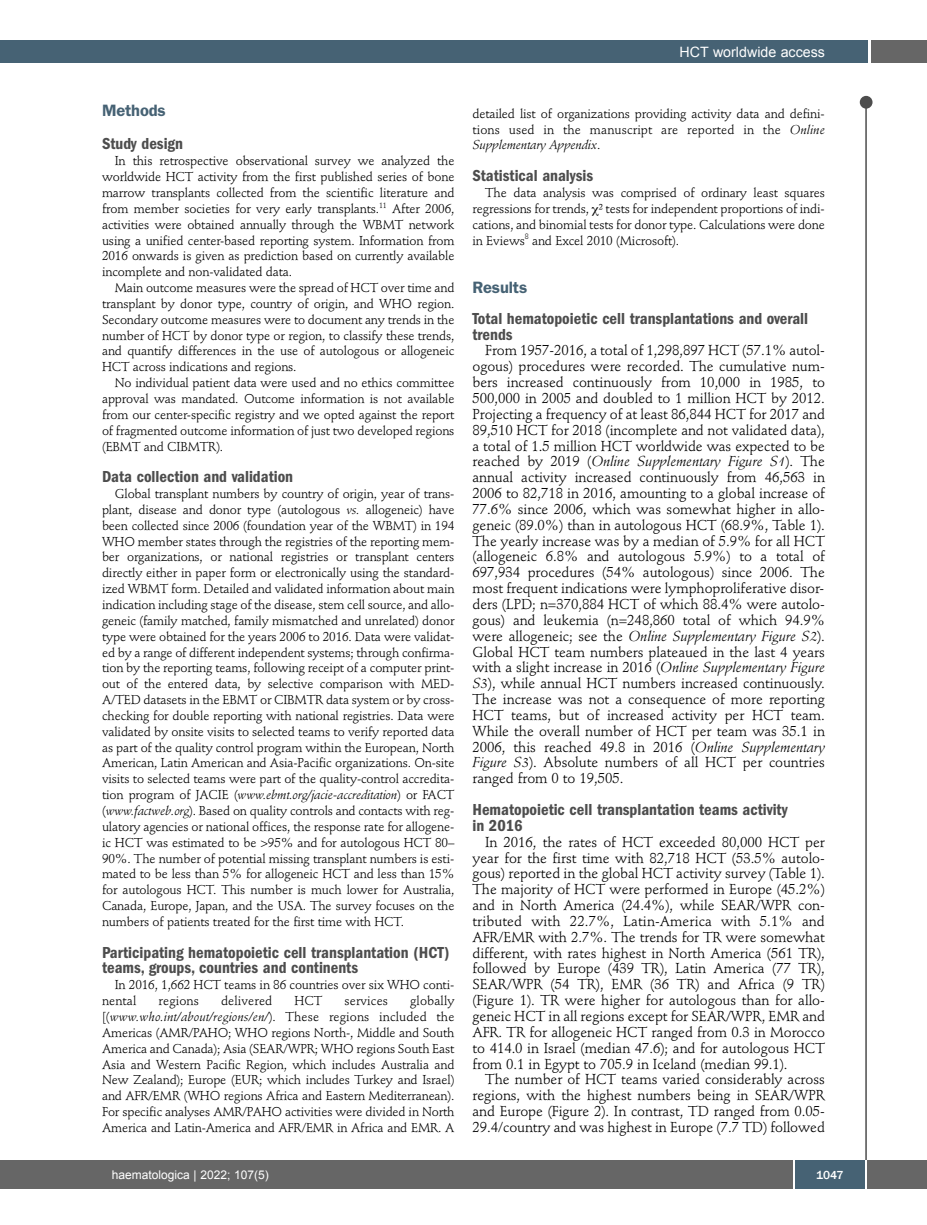
<style>
.page{position:relative;width:927px;height:1225px;background:#fff}
.page>*{position:absolute;margin:0;border:0;box-sizing:border-box;transform-origin:0 0}
.t1{font:600 condensed 16.5px/15.9px "Franklin Gothic";color:#4d4d4d}
.t2{font:600 16.5px "Franklin Gothic";letter-spacing:-.01em;color:#466274}
.t3{font:14.25px/15.9px "Stempel Schneidler";letter-spacing:-.005em;color:#000;text-align:justify}
.t4{font:14.25px "Arial";color:#fff}
.t5{font:12.75px/15.9px "Stempel Schneidler";letter-spacing:-.01em;color:#000;text-align:justify}
.t6{font:12.75px "Stempel Schneidler";letter-spacing:.01em;color:#000}
.t7{font:12px "Arial";color:#fff}
.t8{font:500 12px "Franklin Gothic";color:#fff}
.s1{font-style:italic}
</style>
<div class="page">
<div style="left:860px;top:96px;width:12px;height:13px;background:#4d4d4d;border-radius:50%"></div>
<hr style="left:865px;top:98px;width:2px;height:1062px;background:#4d4d4d">
<div style="left:871px;top:40px;width:56px;height:22px;background:#666"></div>
<div style="left:18px;top:40px;width:849px;height:22px;background:#466274"></div>
<div style="left:17px;top:1160px;width:910px;height:28px;background:#666"></div>
<div style="left:795px;top:1160px;width:70px;height:28px;background:#466274"></div>
<hr style="left:793px;top:1160px;width:2px;height:28px;background:#fff">
<hr style="left:865px;top:1160px;width:2px;height:28px;background:#fff">
<div style="left:0;top:40px;width:19px;height:22px;background:#466274"></div>
<div style="left:0;top:1160px;width:18px;height:28px;background:#666"></div>
<p class="t4" style="left:680px;top:44px;width:147px">HCT worldwide access</p>
<p class="t2" style="left:102px;top:104px;width:65px">Methods</p>
<p class="t1" style="left:102px;top:137px;width:83px">Study design</p>
<p class="t5" style="left:102px;top:154px;width:354px;text-indent:13px">In this retrospective observational survey we analyzed the worldwide HCT activity from the first published series of bone marrow transplants collected from the scientific literature and from member societies for very early transplants.<sup>11</sup> After 2006, activities were obtained annually through the WBMT network using a unified center-based reporting system. Information from 2016 onwards is given as prediction based on currently available incomplete and non-validated data.</p>
<p class="t5" style="left:102px;top:281px;width:354px;text-indent:13px">Main outcome measures were the spread of HCT over time and transplant by donor type, country of origin, and WHO region.<br>Secondary outcome measures were to document any trends in the number of HCT by donor type or region, to classify these trends, and quantify differences in the use of autologous or allogeneic HCT across indications and regions.</p>
<p class="t5" style="left:102px;top:376px;width:354px;text-indent:13px">No individual patient data were used and no ethics committee approval was mandated. Outcome information is not available from our center-specific registry and we opted against the report of fragmented outcome information of just two developed regions (EBMT and CIBMTR).</p>
<p class="t1" style="left:102px;top:470px;width:193px">Data collection and validation</p>
<p class="t5" style="left:102px;top:487px;width:354px;text-indent:13px">Global transplant numbers by country of origin, year of trans&shy;plant, disease and donor type (autologous <span class="s1">vs.</span> allogeneic) have been collected since 2006 (foundation year of the WBMT) in 194<br>WHO member states through the registries of the reporting mem&shy;ber organizations, or national registries or transplant centers directly either in paper form or electronically using the standard&shy;ized WBMT form. Detailed and validated information about main indication including stage of the disease, stem cell source, and allo&shy;geneic (family matched, family mismatched and unrelated) donor type were obtained for the years 2006 to 2016. Data were validat&shy;ed by a range of different independent systems; through confirma&shy;tion by the reporting teams, following receipt of a computer print&shy;out of the entered data, by selective comparison with MED-A/TED datasets in the EBMT or CIBMTR data system or by cross&shy;checking for double reporting with national registries. Data were validated by onsite visits to selected teams to verify reported data as part of the quality control program within the European, North American, Latin American and Asia-Pacific organizations. On-site visits to selected teams were part of the quality-control accredita&shy;tion program of JACIE (<span class="s1">www.ebmt.org/jacie-accreditation</span>) or FACT (<span class="s1">www.factweb.org</span>). Based on quality controls and contacts with reg&shy;ulatory agencies or national offices, the response rate for allogene&shy;ic HCT was estimated to be &gt;95% and for autologous HCT 80– 90%. The number of potential missing transplant numbers is esti&shy;mated to be less than 5% for allogeneic HCT and less than 15% for autologous HCT. This number is much lower for Australia, Canada, Europe, Japan, and the USA. The survey focuses on the numbers of patients treated for the first time with HCT.</p>
<p class="t1" style="left:102px;top:945px;width:349px">Participating hematopoietic cell transplantation (HCT) teams, groups, countries and continents</p>
<p class="t5" style="left:102px;top:978px;width:354px;text-indent:13px">In 2016, 1,662 HCT teams in 86 countries over six WHO conti&shy;nental</p>
<p class="t5" style="left:102px;top:994px;width:354px;text-indent:308px">globally [(<span class="s1">www.who.int/about/regions/en/</span>). These regions included the Americas (AMR/PAHO; WHO regions North-, Middle and South America and Canada); Asia (SEAR/WPR; WHO regions South East Asia and Western Pacific Region, which includes Australia and New Zealand); Europe (EUR; which includes Turkey and Israel) and AFR/EMR (WHO regions Africa and Eastern Mediterranean).<br>For specific analyses AMR/PAHO activities were divided in North America and Latin-America and AFR/EMR in Africa and EMR. A</p>
<p class="t6" style="left:159px;top:995px;width:42px">regions</p>
<p class="t6" style="left:221px;top:995px;width:53px">delivered</p>
<p class="t5" style="left:294px;top:994px;width:30px">HCT</p>
<p class="t6" style="left:344px;top:995px;width:45px">services</p>
<p class="t5" style="left:472px;top:107px;width:354px">detailed list of organizations providing activity data and defini&shy;tions used in the manuscript are reported in the <span class="s1">Online Supplementary Appendix</span>.</p>
<p class="t1" style="left:472px;top:169px;width:122px">Statistical analysis</p>
<p class="t5" style="left:472px;top:186px;width:354px;text-indent:13px">The data analysis was comprised of ordinary least squares regressions for trends, ² tests for independent proportions of indi&shy;cations, and binomial tests for donor type. Calculations were done in Eviews<sup>8</sup> and Excel 2010 (Microsoft).</p>
<p class="t2" style="left:472px;top:281px;width:56px">Results</p>
<p class="t1" style="left:472px;top:312px;width:337px">Total hematopoietic cell transplantations and overall trends</p>
<p class="t3" style="left:472px;top:344px;width:354px;text-indent:13px">From 1957-2016, a total of 1,298,897 HCT (57.1% autol&shy;ogous) procedures were recorded. The cumulative num&shy;bers increased continuously from 10,000 in 1985, to 500,000 in 2005 and doubled to 1 million HCT by 2012.<br>Projecting a frequency of at least 86,844 HCT for 2017 and 89,510 HCT for 2018 (incomplete and not validated data), a total of 1.5 million HCT worldwide was expected to be reached by 2019 (<span class="s1">Online Supplementary Figure S1</span>). The annual activity increased continuously from 46,563 in 2006 to 82,718 in 2016, amounting to a global increase of 77.6% since 2006, which was somewhat higher in allo&shy;geneic (89.0%) than in autologous HCT (68.9%, Table 1).<br>The yearly increase was by a median of 5.9% for all HCT (allogeneic 6.8% and autologous 5.9%) to a total of 697,934 procedures (54% autologous) since 2006. The most frequent indications were lymphoproliferative disor&shy;ders (LPD; n=370,884 HCT of which 88.4% were autolo&shy;gous) and leukemia (n=248,860 total of which 94.9% were allogeneic; see the <span class="s1">Online Supplementary Figure S2</span>).<br>Global HCT team numbers plateaued in the last 4 years with a slight increase in 2016 (<span class="s1">Online Supplementary Figure S3</span>), while annual HCT numbers increased continuously.<br>The increase was not a consequence of more reporting HCT teams, but of increased activity per HCT team.<br>While the overall number of HCT per team was 35.1 in 2006, this reached 49.8 in 2016 (<span class="s1">Online Supplementary Figure S3</span>). Absolute numbers of all HCT per countries ranged from 0 to 19,505.</p>
<p class="t1" style="left:472px;top:803px;width:317px">Hematopoietic cell transplantation teams activity in 2016</p>
<p class="t3" style="left:472px;top:835px;width:354px;text-indent:13px">In 2016, the rates of HCT exceeded 80,000 HCT per year for the first time with 82,718 HCT (53.5% autolo&shy;gous) reported in the global HCT activity survey (Table 1).<br>The majority of HCT were performed in Europe (45.2%) and in North America (24.4%), while SEAR/WPR con&shy;tributed with 22.7%, Latin-America with 5.1% and AFR/EMR with 2.7%. The trends for TR were somewhat different, with rates highest in North America (561 TR), followed by Europe (439 TR), Latin America (77 TR), SEAR/WPR (54 TR), EMR (36 TR) and Africa (9 TR) (Figure 1). TR were higher for autologous than for allo&shy;geneic HCT in all regions except for SEAR/WPR, EMR and AFR. TR for allogeneic HCT ranged from 0.3 in Morocco to 414.0 in Israel (median 47.6); and for autologous HCT from 0.1 in Egypt to 705.9 in Iceland (median 99.1).</p>
<p class="t3" style="left:472px;top:1073px;width:354px;text-indent:13px">The number of HCT teams varied considerably across regions, with the highest numbers being in SEAR/WPR and Europe (Figure 2). In contrast, TD ranged from 0.05- 29.4/country and was highest in Europe (7.7 TD) followed</p>
<p class="t7" style="left:112px;top:1168px;width:158px">haematologica | 2022; 107(5)</p>
<p class="t8" style="left:816px;top:1167px;width:29px">1047</p>
</div>
